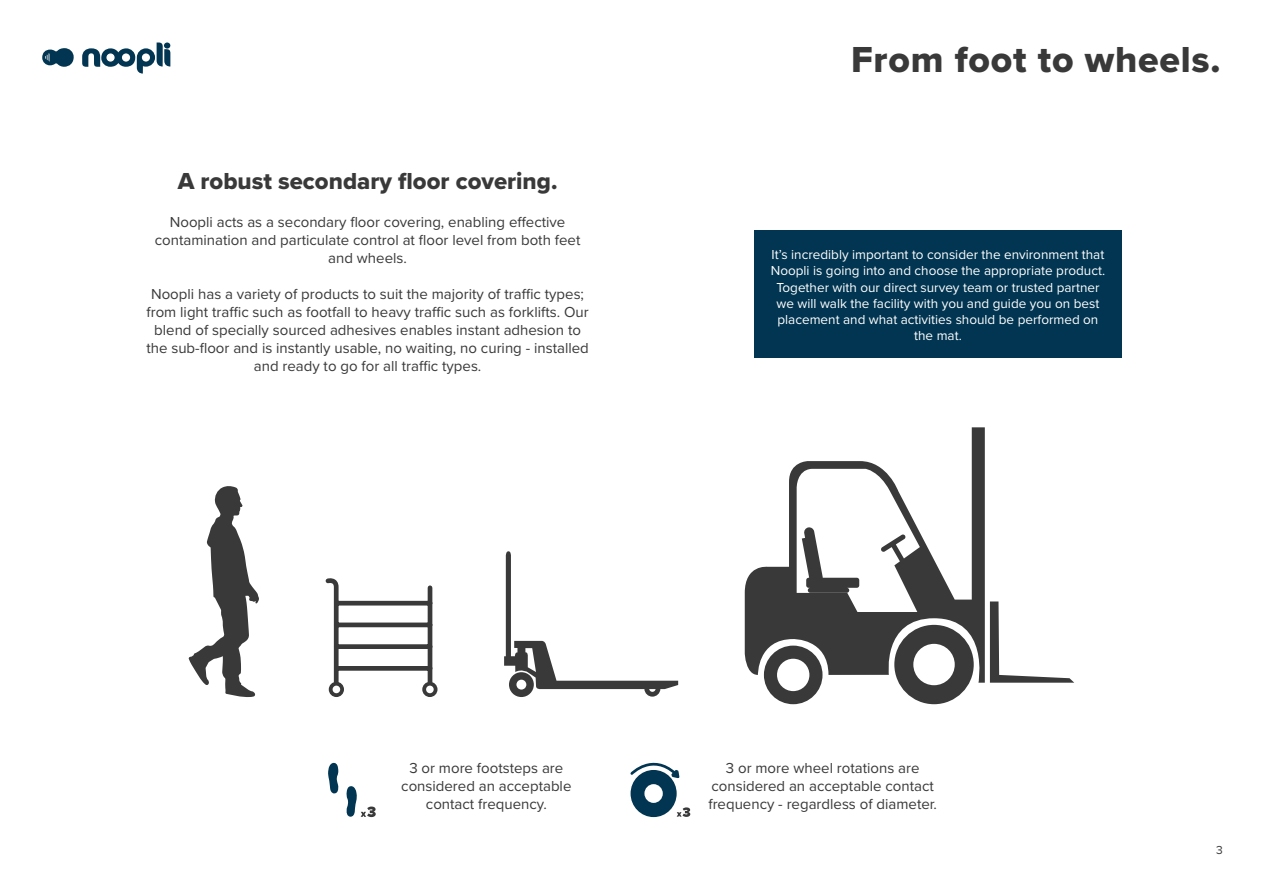
<style>
.page{position:relative;width:1263px;height:893px;background:#fff}
.page>*{position:absolute;margin:0;border:0;box-sizing:border-box;transform-origin:0 0}
.t1{font:37.5px "Proxima Nova Extrabld";letter-spacing:.02em;color:#393939}
.t2{font:24px "Proxima Nova Extrabld";color:#393939}
.t3{font:15px/18px "Proxima Nova";color:#393939;text-align:center}
.t4{font:13.5px/16.2px "Proxima Nova";color:#fff;text-align:center}
.t5{font:12px "Proxima Nova";color:#393939}
</style>
<div class="page">
<svg style="left:82px;top:43px;width:88px;height:31px"></svg>
<svg style="left:42px;top:48px;width:32px;height:19px"></svg>
<div style="left:754px;top:231px;width:367px;height:127px;background:#013551"></div>
<svg style="left:630px;top:762px;width:60px;height:55px"></svg>
<svg style="left:899px;top:683px;width:70px;height:21px"></svg>
<svg style="left:765px;top:683px;width:57px;height:21px"></svg>
<svg style="left:745px;top:427px;width:245px;height:256px"></svg>
<svg style="left:990px;top:601px;width:84px;height:82px"></svg>
<svg style="left:796px;top:469px;width:124px;height:143px"></svg>
<svg style="left:504px;top:551px;width:174px;height:146px"></svg>
<svg style="left:328px;top:762px;width:10px;height:31px"></svg>
<svg style="left:346px;top:786px;width:30px;height:31px"></svg>
<svg style="left:188px;top:486px;width:71px;height:211px"></svg>
<svg style="left:325px;top:578px;width:112px;height:119px"></svg>
<h2 class="t2" style="left:178px;top:163px;width:381px">A robust secondary floor covering.</h2>
<p class="t3" style="left:155px;top:212px;width:427px">Noopli acts as a secondary floor covering, enabling effective contamination and particulate control at floor level from both feet and wheels.</p>
<p class="t3" style="left:146px;top:284px;width:444px">Noopli has a variety of products to suit the majority of traffic types; from light traffic such as footfall to heavy traffic such as forklifts. Our blend of specially sourced adhesives enables instant adhesion to the sub-floor and is instantly usable, no waiting, no curing - installed and ready to go for all traffic types.</p>
<h1 class="t1" style="left:851px;top:32px;width:371px">From foot to wheels.</h1>
<p class="t4" style="left:771px;top:246px;width:336px">It’s incredibly important to consider the environment that Noopli is going into and choose the appropriate product.<br>Together with our direct survey team or trusted partner we will walk the facility with you and guide you on best placement and what activities should be performed on the mat.</p>
<p class="t3" style="left:401px;top:758px;width:172px">3 or more footsteps are considered an acceptable contact frequency.</p>
<p class="t3" style="left:708px;top:758px;width:230px">3 or more wheel rotations are considered an acceptable contact frequency - regardless of diameter.</p>
<p class="t5" style="left:1216px;top:841px;width:8px">3</p>
</div>
